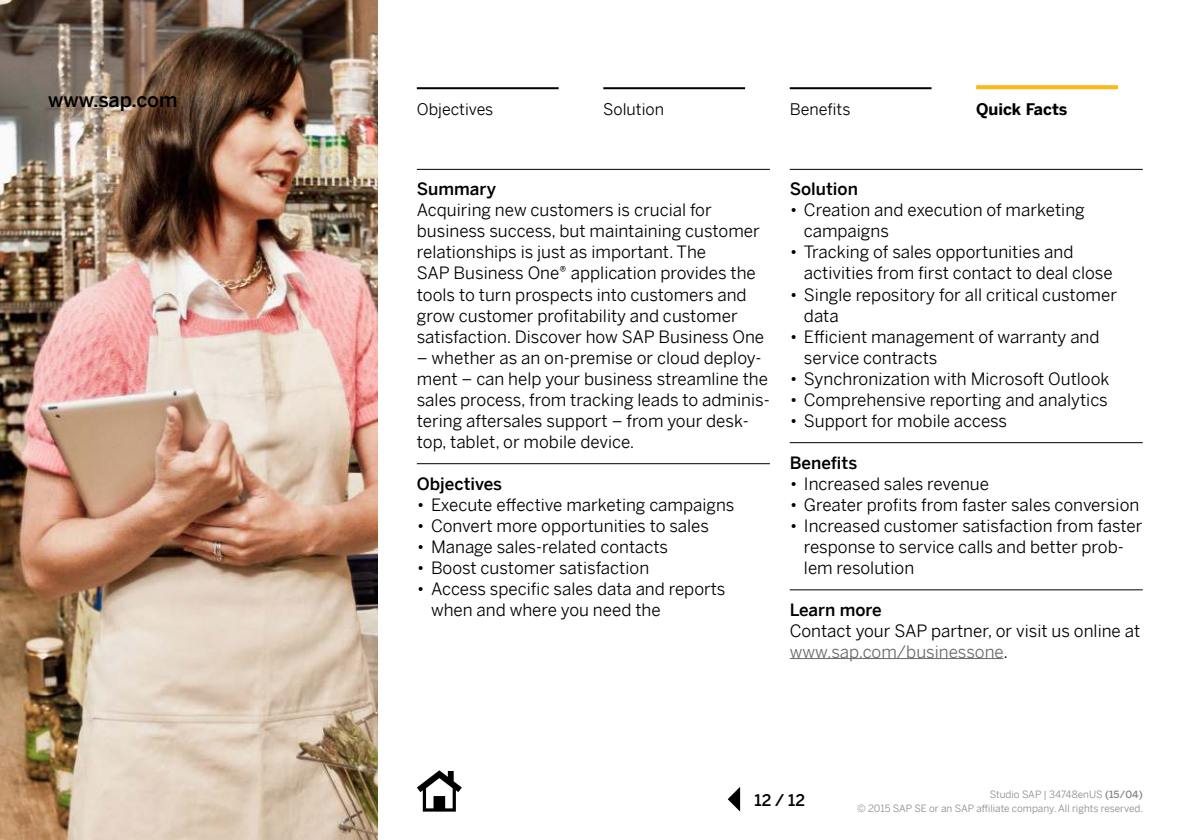
<style>
.page{position:relative;width:1191px;height:840px;background:#fff}
.page>*{position:absolute;margin:0;border:0;box-sizing:border-box;transform-origin:0 0}
.t1{font:500 20px "Benton Sans";color:#000}
.t2{font:17px/21px "Benton Sans";color:#000}
.t3{font:500 17px "Benton Sans";color:#000}
.t4{font:16px "Benton Sans";color:#000}
.t5{font:700 16px "Benton Sans";color:#000}
.t6{font:500 16px "Benton Sans";color:#000}
.t7{font:10px/14px "Benton Sans";color:#898b8e;text-align:right}
.s1{font-weight:300}
.s2{color:#696a6c}
.s3{font-weight:500}
</style>
<div class="page">
<hr style="left:417px;top:169px;width:353px;height:1px;background:#000">
<hr style="left:417px;top:463px;width:353px;height:1px;background:#000">
<hr style="left:789px;top:169px;width:353px;height:1px;background:#000">
<hr style="left:789px;top:442px;width:353px;height:1px;background:#000">
<hr style="left:789px;top:589px;width:353px;height:1px;background:#000">
<hr style="left:789px;top:657px;width:214px;height:1px;background:#696a6c">
<img style="left:0;top:0;width:377px;height:839px">
<svg style="left:976px;top:85px;width:142px;height:4px"></svg>
<hr style="left:789px;top:87px;width:142px;height:2px;background:#000">
<hr style="left:603px;top:87px;width:142px;height:2px;background:#000">
<hr style="left:417px;top:87px;width:141px;height:2px;background:#000">
<svg style="left:417px;top:770px;width:45px;height:41px"></svg>
<svg style="left:727px;top:787px;width:13px;height:24px"></svg>
<p class="t1" style="left:48px;top:91px;width:131px">www.sap.com</p>
<p class="t4" style="left:417px;top:103px;width:78px">Objectives</p>
<p class="t4" style="left:603px;top:103px;width:62px">Solution</p>
<p class="t4" style="left:789px;top:95px;width:62px">Benefits</p>
<p class="t5" style="left:976px;top:103px;width:93px">Quick Facts</p>
<p class="t3" style="left:417px;top:182px;width:81px">Summary</p>
<p class="t2" style="left:417px;top:197px;width:349px">Acquiring new customers is crucial for business success, but maintaining customer relationships is just as important. The<br>SAP Business One® application provides the tools to turn prospects into customers and grow customer profitability and customer satisfaction. Discover how SAP Business One</p>
<p class="t2" style="left:417px;top:344px;width:354px">– whether as an on-premise or cloud deploy&shy;ment – can help your business streamline the sales process, from tracking leads to adminis&shy;tering aftersales support – from your desk&shy;top, tablet, or mobile device.</p>
<p class="t3" style="left:417px;top:476px;width:87px">Objectives</p>
<p class="t2" style="left:417px;top:491px;width:319px"><span class="s1">•</span> Execute effective marketing campaigns</p>
<p class="t2" style="left:417px;top:516px;width:294px"><span class="s1">•</span> Convert more opportunities to sales</p>
<p class="t2" style="left:417px;top:533px;width:253px"><span class="s1">•</span> Manage sales-related contacts</p>
<p class="t2" style="left:417px;top:558px;width:234px"><span class="s1">•</span> Boost customer satisfaction</p>
<p class="t2" style="left:431px;top:575px;width:296px;text-indent:-14px"><span class="s1">•</span> Access specific sales data and reports when and where you need the</p>
<p class="t3" style="left:789px;top:182px;width:70px">Solution</p>
<p class="t2" style="left:804px;top:197px;width:282px;text-indent:-14px"><span class="s1">•</span> Creation and execution of marketing campaigns</p>
<p class="t2" style="left:804px;top:239px;width:310px;text-indent:-14px"><span class="s1">•</span> Tracking of sales opportunities and activities from first contact to deal close</p>
<p class="t2" style="left:804px;top:281px;width:315px;text-indent:-14px"><span class="s1">•</span> Single repository for all critical customer data</p>
<p class="t2" style="left:804px;top:323px;width:297px;text-indent:-14px"><span class="s1">•</span> Efficient management of warranty and service contracts</p>
<p class="t2" style="left:789px;top:365px;width:321px"><span class="s1">•</span> Synchronization with Microsoft Outlook</p>
<p class="t2" style="left:789px;top:386px;width:319px"><span class="s1">•</span> Comprehensive reporting and analytics</p>
<p class="t2" style="left:789px;top:411px;width:219px"><span class="s1">•</span> Support for mobile access</p>
<p class="t3" style="left:789px;top:447px;width:69px">Benefits</p>
<p class="t2" style="left:789px;top:474px;width:201px"><span class="s1">•</span> Increased sales revenue</p>
<p class="t2" style="left:789px;top:491px;width:351px"><span class="s1">•</span> Greater profits from faster sales conversion</p>
<p class="t2" style="left:804px;top:516px;width:340px;text-indent:-14px"><span class="s1">•</span> Increased customer satisfaction from faster response to service calls and better prob&shy;lem resolution</p>
<p class="t3" style="left:789px;top:602px;width:93px">Learn more</p>
<p class="t2" style="left:789px;top:617px;width:352px">Contact your SAP partner, or visit us online at <span class="s2">www.sap.com/businessone</span>.</p>
<p class="t6" style="left:754px;top:793px;width:52px">12 / 12</p>
<p class="t7" style="left:857px;top:787px;width:287px">Studio SAP | 34748enUS <span class="s3">(15/04)<br></span>© 2015 SAP SE or an SAP affiliate company. All rights reserved.</p>
</div>
